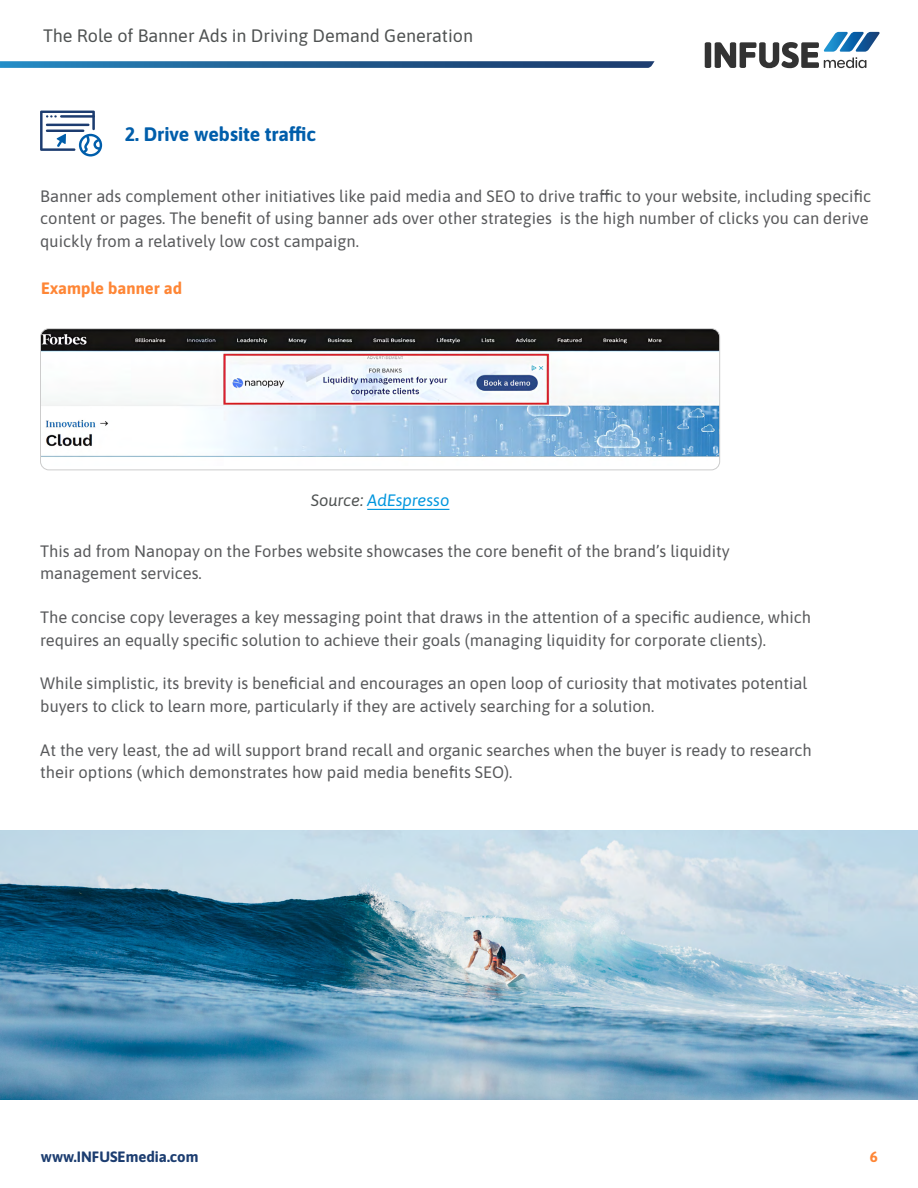
<style>
.page{position:relative;width:918px;height:1188px;background:#fff}
.page>*{position:absolute;margin:0;border:0;box-sizing:border-box;transform-origin:0 0}
.t1{font:700 19.5px "Asap";color:#005eab}
.t2{font:18px "Asap";color:#4f5252}
.t3{font:16.5px/22.5px "Asap";color:#58595b}
.t4{font:italic 16.5px "Asap";color:#0096de}
.t5{font:700 16.5px "Asap";color:#fe8636}
.t6{font:700 15px "Asap";color:#1c3d70}
.t7{font:700 15px "Asap";color:#fe8636}
.s1{color:#4f5252}
</style>
<div class="page">
<svg style="left:0;top:61px;width:655px;height:7px;background:#2b6596"></svg>
<svg style="left:40px;top:111px;width:62px;height:46px"></svg>
<img style="left:40px;top:330px;width:680px;height:136px">
<div style="left:40px;top:328px;width:680px;height:142px;border:1px solid #ccc;border-radius:9px"></div>
<hr style="left:367px;top:509px;width:82px;height:1px;background:#0096de">
<img style="left:0;top:831px;width:918px;height:269px">
<svg style="left:705px;top:32px;width:175px;height:36px"></svg>
<p class="t2" style="left:43px;top:23px;width:431px">The Role of Banner Ads in Driving Demand Generation</p>
<p class="t1" style="left:125px;top:121px;width:193px">2. Drive website traffic</p>
<p class="t3" style="left:40px;top:184px;width:832px">Banner ads complement other initiatives like paid media and SEO to drive traffic to your website, including specific content or pages. The benefit of using banner ads over other strategies is the high number of clicks you can derive quickly from a relatively low cost campaign.</p>
<p class="t5" style="left:41px;top:277px;width:143px">Example banner ad</p>
<p class="t4" style="left:311px;top:489px;width:140px"><span class="s1">Source:</span> AdEspresso</p>
<p class="t3" style="left:40px;top:539px;width:691px">This ad from Nanopay on the Forbes website showcases the core benefit of the brand’s liquidity management services.</p>
<p class="t3" style="left:40px;top:605px;width:773px">The concise copy leverages a key messaging point that draws in the attention of a specific audience, which requires an equally specific solution to achieve their goals (managing liquidity for corporate clients).</p>
<p class="t3" style="left:40px;top:671px;width:769px">While simplistic, its brevity is beneficial and encourages an open loop of curiosity that motivates potential buyers to click to learn more, particularly if they are actively searching for a solution.</p>
<p class="t3" style="left:40px;top:738px;width:773px">At the very least, the ad will support brand recall and organic searches when the buyer is ready to research their options (which demonstrates how paid media benefits SEO).</p>
<p class="t6" style="left:41px;top:1146px;width:159px">www.INFUSEmedia.com</p>
<p class="t7" style="left:870px;top:1146px;width:10px">6</p>
</div>
